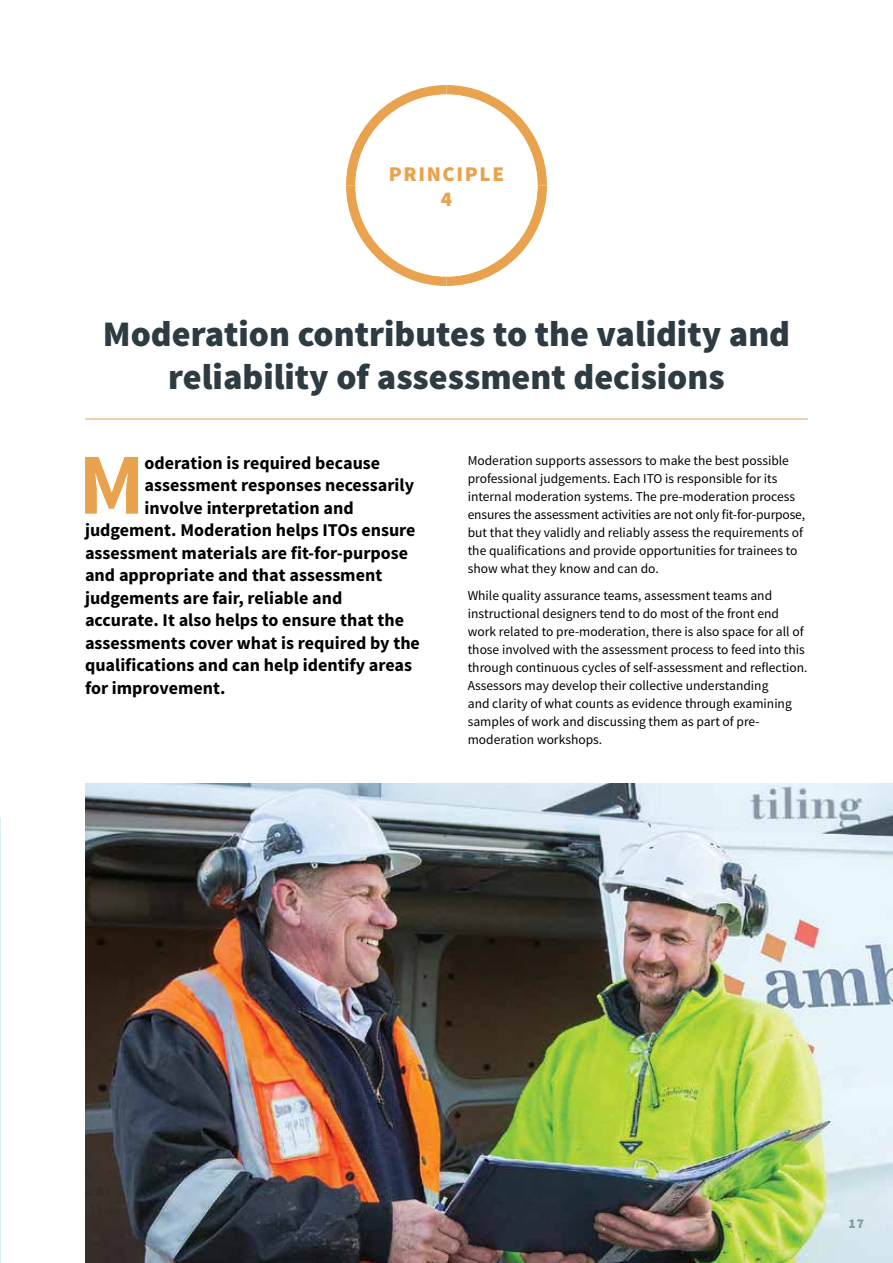
<style>
.page{position:relative;width:893px;height:1263px;background:#fff}
.page>*{position:absolute;margin:0;border:0;box-sizing:border-box;transform-origin:0 0}
.t1{font:700 87px "Source Sans Pro";color:#e9a24d}
.t2{font:900 36px/43.2px "Source Sans Pro";color:#2e3b42;text-align:center}
.t3{font:900 21px/25.2px "Source Sans Pro";letter-spacing:.08em;color:#e9a24d;text-align:center}
.t4{font:700 18px "Source Sans Pro";color:#000}
.t5{font:13.5px/18px "Source Sans Pro";color:#000}
.t6{font:900 13.5px "Source Sans Pro";color:#8c99a1}
</style>
<div class="page">
<img style="left:85px;top:783px;width:808px;height:480px">
<svg style="left:346px;top:85px;width:201px;height:201px"></svg>
<hr style="left:85px;top:419px;width:723px;height:1px;background:#e9a24d">
<h3 class="t3" style="left:389px;top:162px;width:117px">PRINCIPLE<br>4</h3>
<h2 class="t2" style="left:103px;top:314px;width:689px">Moderation contributes to the validity and reliability of assessment decisions</h2>
<h1 class="t1" style="left:78px;top:429px;width:68px">M</h1>
<h3 class="t4" style="left:145px;top:451px;width:237px">oderation is required because</h3>
<h3 class="t4" style="left:145px;top:474px;width:271px">assessment responses necessarily</h3>
<h3 class="t4" style="left:145px;top:496px;width:211px">involve interpretation and</h3>
<h3 class="t4" style="left:85px;top:519px;width:332px">judgement. Moderation helps ITOs ensure</h3>
<h3 class="t4" style="left:85px;top:541px;width:324px">assessment materials are fit-for-purpose</h3>
<h3 class="t4" style="left:85px;top:564px;width:299px">and appropriate and that assessment</h3>
<h3 class="t4" style="left:85px;top:586px;width:259px">judgements are fair, reliable and</h3>
<h3 class="t4" style="left:85px;top:609px;width:321px">accurate. It also helps to ensure that the</h3>
<h3 class="t4" style="left:85px;top:631px;width:336px">assessments cover what is required by the</h3>
<h3 class="t4" style="left:85px;top:654px;width:329px">qualifications and can help identify areas</h3>
<h3 class="t4" style="left:85px;top:676px;width:142px">for improvement.</h3>
<p class="t5" style="left:468px;top:452px;width:339px">Moderation supports assessors to make the best possible professional judgements. Each ITO is responsible for its internal moderation systems. The pre-moderation process ensures the assessment activities are not only fit-for-purpose, but that they validly and reliably assess the requirements of the qualifications and provide opportunities for trainees to show what they know and can do.</p>
<p class="t5" style="left:468px;top:586px;width:341px">While quality assurance teams, assessment teams and instructional designers tend to do most of the front end work related to pre-moderation, there is also space for all of those involved with the assessment process to feed into this through continuous cycles of self-assessment and reflection.<br>Assessors may develop their collective understanding<br>and clarity of what counts as evidence through examining samples of work and discussing them as part of pre&shy;moderation workshops.</p>
<p class="t6" style="left:848px;top:1214px;width:17px">17</p>
</div>
